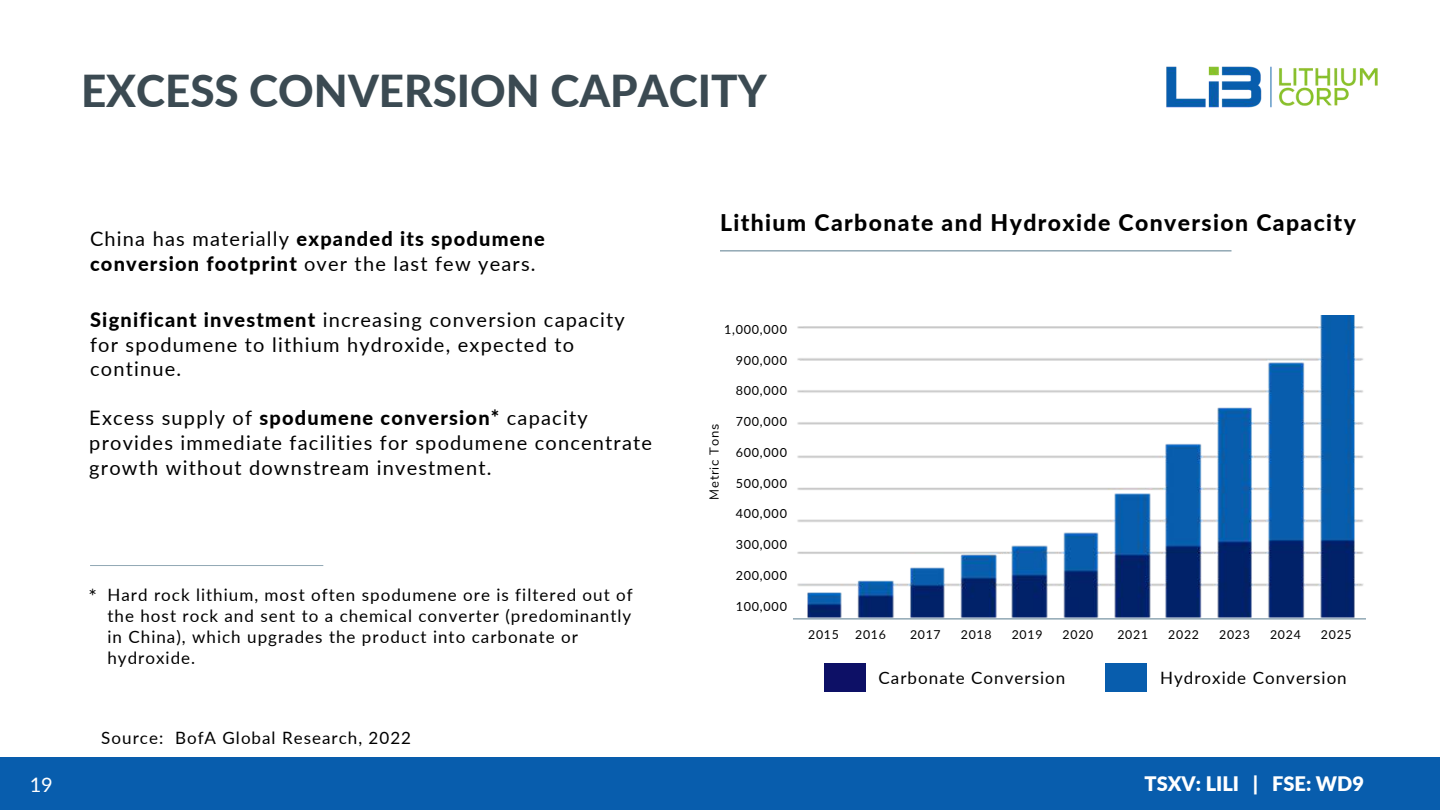
<style>
.page{position:relative;width:1440px;height:810px;background:#fff}
.page>*{position:absolute;margin:0;border:0;box-sizing:border-box;transform-origin:0 0}
.t1{font:800 44px "Lato";color:#3b4a52}
.t2{font:800 23px "Lato";letter-spacing:.06em;color:#000}
.t3{font:20px/24.8px "Lato";letter-spacing:.06em;color:#000}
.t4{font:800 20px/24.8px "Lato";letter-spacing:.06em;color:#000}
.t5{font:900 20px "Lato";color:#fff}
.t6{font:20px "Lato";color:#fff}
.t7{font:17px/21px "Lato";letter-spacing:.06em;color:#000}
.t8{font:13px "Nunito";letter-spacing:.06em;color:#000}
.t9{font:12.6px "Lato";letter-spacing:.06em;color:#000}
.t10{font:12.3px "Lato";letter-spacing:.06em;color:#000}
.s1{font-weight:400}
.s2{font-weight:800}
</style>
<div class="page">
<div style="left:0;top:757px;width:1440px;height:53px;background:#085dad"></div>
<hr style="left:720px;top:250px;width:512px;height:2px;background:#91a8b4">
<hr style="left:90px;top:565px;width:233px;height:1px;background:#91a8b4">
<img style="left:1166px;top:66px;width:212px;height:42px">
<img style="left:797px;top:315px;width:567px;height:303px">
<hr style="left:793px;top:618px;width:573px;height:2px;background:#91a8b4">
<div style="left:825px;top:663px;width:41px;height:29px;background:#0d1066"></div>
<div style="left:1105px;top:663px;width:41px;height:29px;background:#085dad"></div>
<h1 class="t1" style="left:81px;top:64px;width:687px">EXCESS CONVERSION CAPACITY</h1>
<p class="t4" style="left:90px;top:226px;width:456px"><span class="s1">China has materially</span> expanded its spodumene conversion footprint <span class="s1">over the last few years.</span></p>
<p class="t3" style="left:90px;top:307px;width:536px"><span class="s2">Significant investment</span> increasing conversion capacity for spodumene to lithium hydroxide, expected to continue.</p>
<p class="t3" style="left:89px;top:405px;width:564px">Excess supply of <span class="s2">spodumene conversion*</span> capacity provides immediate facilities for spodumene concentrate growth without downstream investment.</p>
<p class="t3" style="left:88px;top:584px;width:10px">*</p>
<p class="t7" style="left:107px;top:584px;width:527px">Hard rock lithium, most often spodumene ore is filtered out of the host rock and sent to a chemical converter (predominantly in China), which upgrades the product into carbonate or hydroxide.</p>
<p class="t7" style="left:101px;top:727px;width:311px">Source: BofA Global Research, 2022</p>
<h2 class="t2" style="left:720px;top:208px;width:637px">Lithium Carbonate and Hydroxide Conversion Capacity</h2>
<p class="t9" style="left:724px;top:321px;width:64px">1,000,000</p>
<p class="t9" style="left:736px;top:352px;width:53px">900,000</p>
<p class="t9" style="left:736px;top:383px;width:53px">800,000</p>
<p class="t9" style="left:736px;top:414px;width:53px">700,000</p>
<p class="t9" style="left:736px;top:444px;width:53px">600,000</p>
<p class="t9" style="left:736px;top:475px;width:53px">500,000</p>
<p class="t9" style="left:736px;top:506px;width:53px">400,000</p>
<p class="t9" style="left:736px;top:537px;width:53px">300,000</p>
<p class="t9" style="left:736px;top:567px;width:53px">200,000</p>
<p class="t9" style="left:736px;top:598px;width:53px">100,000</p>
<p class="t8" style="left:706px;top:500px;width:77px;rotate:-90deg">Metric Tons</p>
<p class="t10" style="left:808px;top:627px;width:32px">2015</p>
<p class="t10" style="left:855px;top:627px;width:32px">2016</p>
<p class="t10" style="left:910px;top:627px;width:32px">2017</p>
<p class="t10" style="left:961px;top:627px;width:32px">2018</p>
<p class="t10" style="left:1012px;top:627px;width:32px">2019</p>
<p class="t10" style="left:1063px;top:627px;width:32px">2020</p>
<p class="t10" style="left:1117px;top:627px;width:32px">2021</p>
<p class="t10" style="left:1168px;top:627px;width:32px">2022</p>
<p class="t10" style="left:1219px;top:627px;width:32px">2023</p>
<p class="t10" style="left:1270px;top:627px;width:32px">2024</p>
<p class="t10" style="left:1321px;top:627px;width:32px">2025</p>
<p class="t7" style="left:879px;top:666px;width:188px">Carbonate Conversion</p>
<p class="t7" style="left:1160px;top:667px;width:188px">Hydroxide Conversion</p>
<p class="t6" style="left:30px;top:773px;width:25px">19</p>
<p class="t5" style="left:1145px;top:771px;width:221px">TSXV: LILI | FSE: WD9</p>
</div>
